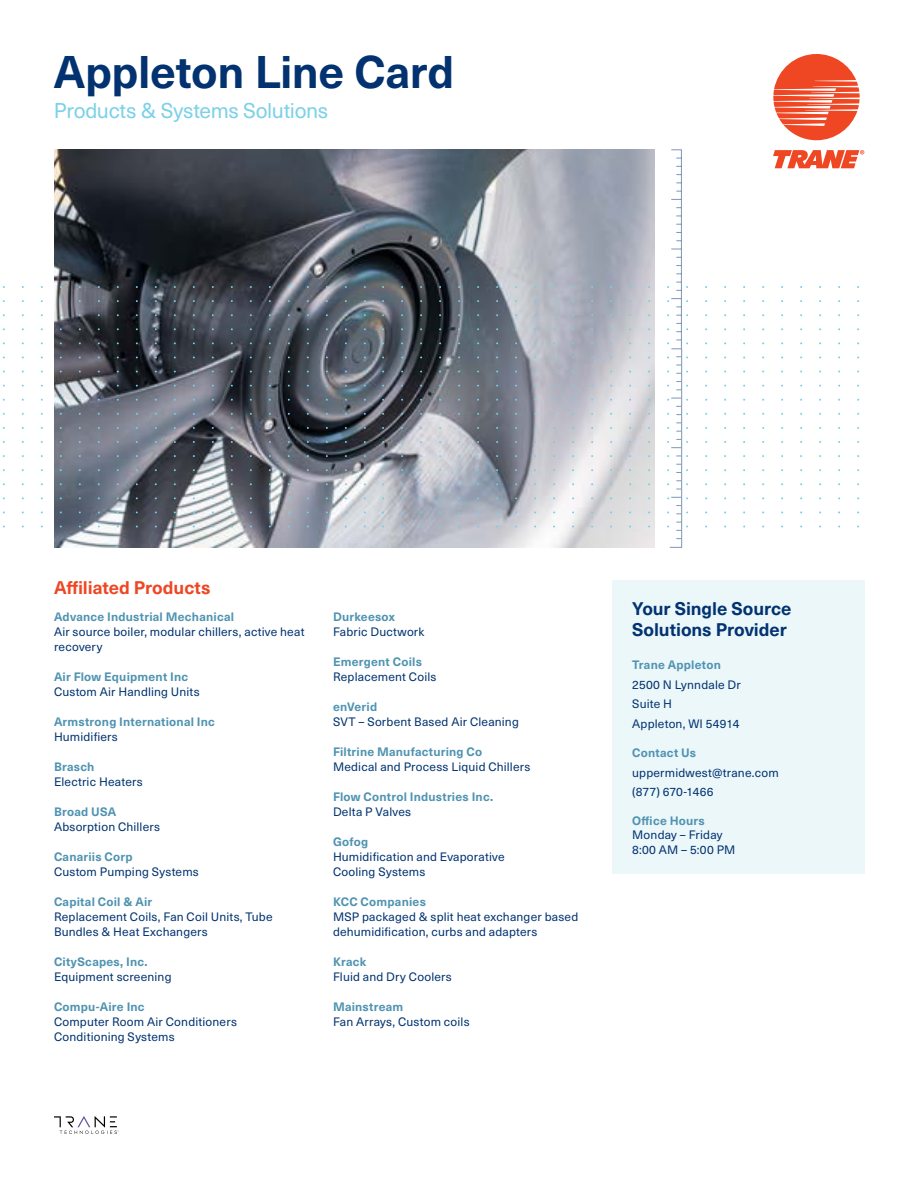
<style>
.page{position:relative;width:918px;height:1188px;background:#fff}
.page>*{position:absolute;margin:0;border:0;box-sizing:border-box;transform-origin:0 0}
.t1{font:700 45px "Neue Haas Unica W1 G";letter-spacing:-.01em;color:#023370}
.t2{font:21px "Neue Haas Unica W1 G";letter-spacing:-.02em;color:#7cd1e8}
.t3{font:700 18px/21.6px "Neue Haas Unica W1 G";letter-spacing:-.005em;color:#023370}
.t4{font:700 18px "Neue Haas Unica W1 G";letter-spacing:-.005em;color:#ef4623}
.t5{font:12px/15px "Neue Haas Unica Pro";letter-spacing:.015em;color:#023370}
.t6{font:700 12px "Neue Haas Unica Pro";letter-spacing:.02em;color:#4f93b1}
.t7{font:12px/14.4px "Neue Haas Unica W1 G";letter-spacing:.015em;color:#023370}
.t8{font:700 12px "Neue Haas Unica W1 G";letter-spacing:.02em;color:#4f93b1}
</style>
<div class="page">
<img style="left:54px;top:149px;width:601px;height:399px">
<svg style="left:667px;top:149px;width:21px;height:399px"></svg>
<div style="left:612px;top:580px;width:252px;height:294px;background:#ecf7fa"></div>
<svg style="left:54px;top:1116px;width:65px;height:18px"></svg>
<svg style="left:773px;top:150px;width:68px;height:18px"></svg>
<svg style="left:841px;top:150px;width:23px;height:18px"></svg>
<svg style="left:773px;top:54px;width:87px;height:86px"></svg>
<h1 class="t1" style="left:54px;top:38px;width:402px">Appleton Line Card</h1>
<h2 class="t2" style="left:54px;top:95px;width:276px">Products &amp; Systems Solutions</h2>
<h3 class="t4" style="left:54px;top:574px;width:158px">Affiliated Products</h3>
<p class="t6" style="left:54px;top:609px;width:182px">Advance Industrial Mechanical</p>
<p class="t5" style="left:54px;top:624px;width:252px">Air source boiler, modular chillers, active heat recovery</p>
<p class="t6" style="left:54px;top:669px;width:136px">Air Flow Equipment Inc</p>
<p class="t5" style="left:54px;top:684px;width:147px">Custom Air Handling Units</p>
<p class="t6" style="left:54px;top:714px;width:162px">Armstrong International Inc</p>
<p class="t5" style="left:54px;top:729px;width:65px">Humidifiers</p>
<p class="t6" style="left:54px;top:759px;width:42px">Brasch</p>
<p class="t5" style="left:54px;top:774px;width:90px">Electric Heaters</p>
<p class="t6" style="left:54px;top:804px;width:64px">Broad USA</p>
<p class="t5" style="left:54px;top:819px;width:108px">Absorption Chillers</p>
<p class="t6" style="left:54px;top:849px;width:80px">Canariis Corp</p>
<p class="t5" style="left:54px;top:864px;width:146px">Custom Pumping Systems</p>
<p class="t6" style="left:54px;top:894px;width:100px">Capital Coil &amp; Air</p>
<p class="t5" style="left:54px;top:909px;width:220px">Replacement Coils, Fan Coil Units, Tube<br>Bundles &amp; Heat Exchangers</p>
<p class="t6" style="left:54px;top:954px;width:95px">CityScapes, Inc.</p>
<p class="t5" style="left:54px;top:969px;width:119px">Equipment screening</p>
<p class="t6" style="left:54px;top:999px;width:92px">Compu-Aire Inc</p>
<p class="t5" style="left:54px;top:1014px;width:185px">Computer Room Air Conditioners<br>Conditioning Systems</p>
<p class="t6" style="left:333px;top:609px;width:63px">Durkeesox</p>
<p class="t5" style="left:333px;top:624px;width:93px">Fabric Ductwork</p>
<p class="t6" style="left:333px;top:654px;width:91px">Emergent Coils</p>
<p class="t5" style="left:333px;top:669px;width:105px">Replacement Coils</p>
<p class="t6" style="left:333px;top:699px;width:46px">enVerid</p>
<p class="t5" style="left:333px;top:714px;width:187px">SVT – Sorbent Based Air Cleaning</p>
<p class="t6" style="left:333px;top:744px;width:151px">Filtrine Manufacturing Co</p>
<p class="t5" style="left:333px;top:759px;width:199px">Medical and Process Liquid Chillers</p>
<p class="t6" style="left:333px;top:789px;width:162px">Flow Control Industries Inc.</p>
<p class="t5" style="left:333px;top:804px;width:80px">Delta P Valves</p>
<p class="t6" style="left:333px;top:834px;width:37px">Gofog</p>
<p class="t5" style="left:333px;top:849px;width:173px">Humidification and Evaporative<br>Cooling Systems</p>
<p class="t6" style="left:333px;top:894px;width:94px">KCC Companies</p>
<p class="t5" style="left:333px;top:909px;width:247px">MSP packaged &amp; split heat exchanger based dehumidification, curbs and adapters</p>
<p class="t6" style="left:333px;top:954px;width:35px">Krack</p>
<p class="t5" style="left:333px;top:969px;width:120px">Fluid and Dry Coolers</p>
<p class="t6" style="left:333px;top:999px;width:72px">Mainstream</p>
<p class="t5" style="left:333px;top:1014px;width:138px">Fan Arrays, Custom coils</p>
<h3 class="t3" style="left:632px;top:596px;width:161px">Your Single Source<br>Solutions Provider</h3>
<p class="t6" style="left:632px;top:658px;width:90px">Trane Appleton</p>
<p class="t5" style="left:632px;top:675px;width:110px;line-height:19.5px">2500 N Lynndale Dr<br>Suite H<br>Appleton, WI 54914</p>
<p class="t8" style="left:632px;top:744px;width:66px">Contact Us</p>
<p class="t5" style="left:632px;top:763px;width:148px;line-height:19.5px">uppermidwest@trane.com (877) 670-1466</p>
<p class="t8" style="left:632px;top:811px;width:74px">Office Hours</p>
<p class="t7" style="left:632px;top:827px;width:105px">Monday – Friday<br>8:00 AM – 5:00 PM</p>
</div>
